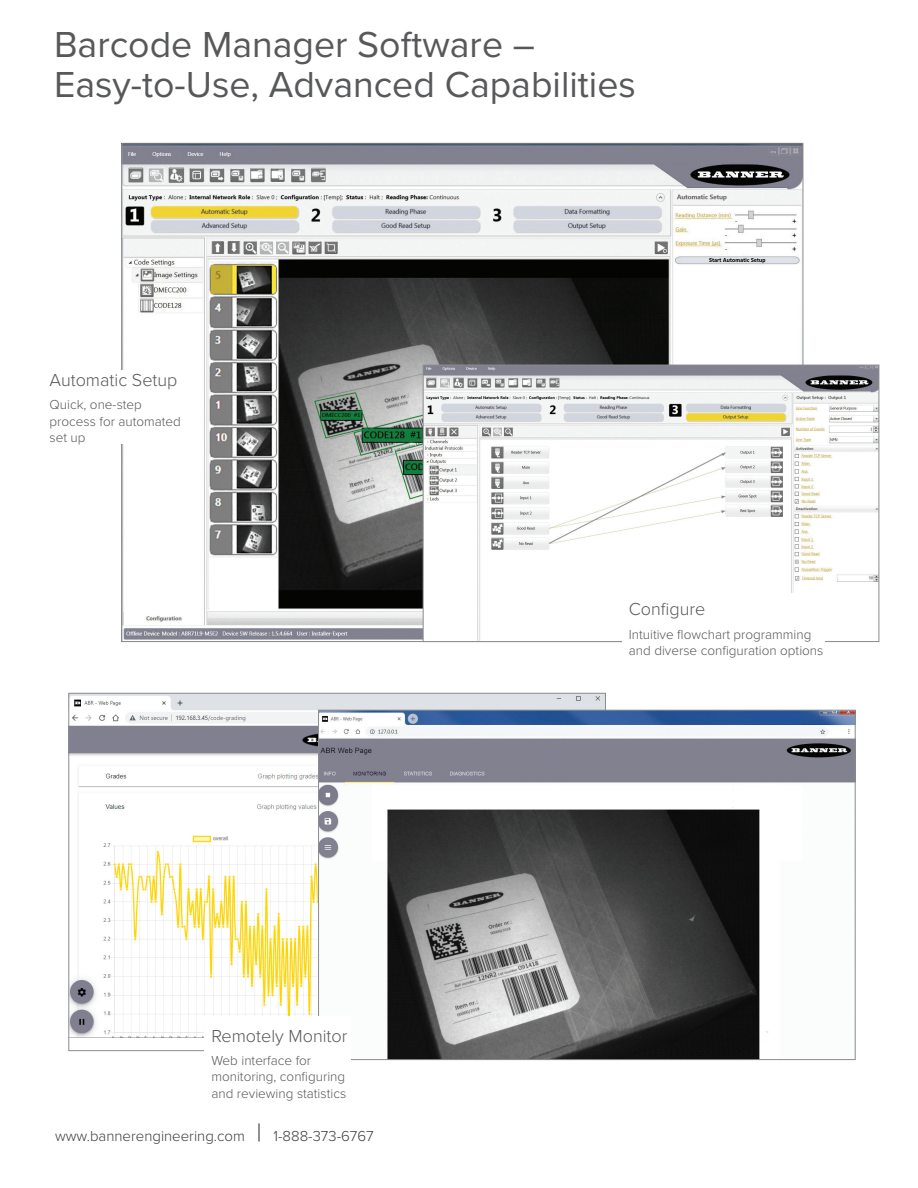
<style>
.page{position:relative;width:918px;height:1188px;background:#fff}
.page>*{position:absolute;margin:0;border:0;box-sizing:border-box;transform-origin:0 0}
.EN_Page_Header{font:37.5px/40.5px "Proxima Nova";color:#57585a}
.EN_Sub_Head{font:300 18px "Proxima Nova";color:#57585a}
.t1{font:300 15px "Proxima Nova";color:#3e3e3f}
.EN_Body_Text{font:300 13.5px/16.5px "Proxima Nova";color:#57585a}
.s1{font-size:25.5px}
</style>
<div class="page">
<img style="left:124px;top:145px;width:677px;height:495px">
<img style="left:71px;top:695px;width:533px;height:342px">
<img style="left:425px;top:367px;width:452px;height:273px">
<img style="left:320px;top:712px;width:533px;height:346px">
<div style="left:43px;top:371px;width:146px;height:73px;background:#fff"></div>
<div style="left:205px;top:1016px;width:146px;height:94px;background:#fff"></div>
<div style="left:622px;top:593px;width:203px;height:70px;background:#fff"></div>
<p class="EN_Page_Header" style="left:54px;top:25px;width:583px">Barcode Manager Software –<br>Easy-to-Use, Advanced Capabilities</p>
<p class="EN_Sub_Head" style="left:50px;top:367px;width:129px">Automatic Setup</p>
<p class="EN_Body_Text" style="left:50px;top:396px;width:133px">Quick, one-step process for automated set up</p>
<p class="EN_Sub_Head" style="left:211px;top:1022px;width:138px">Remotely Monitor</p>
<p class="EN_Body_Text" style="left:211px;top:1051px;width:136px">Web interface for monitoring, configuring and reviewing statistics</p>
<p class="t1" style="left:55px;top:1125px;width:320px">www.bannerengineering.com <span class="s1">|</span> 1-888-373-6767</p>
<p class="EN_Sub_Head" style="left:629px;top:596px;width:78px">Configure</p>
<p class="EN_Body_Text" style="left:629px;top:625px;width:196px">Intuitive flowchart programming and diverse configuration options</p>
</div>
